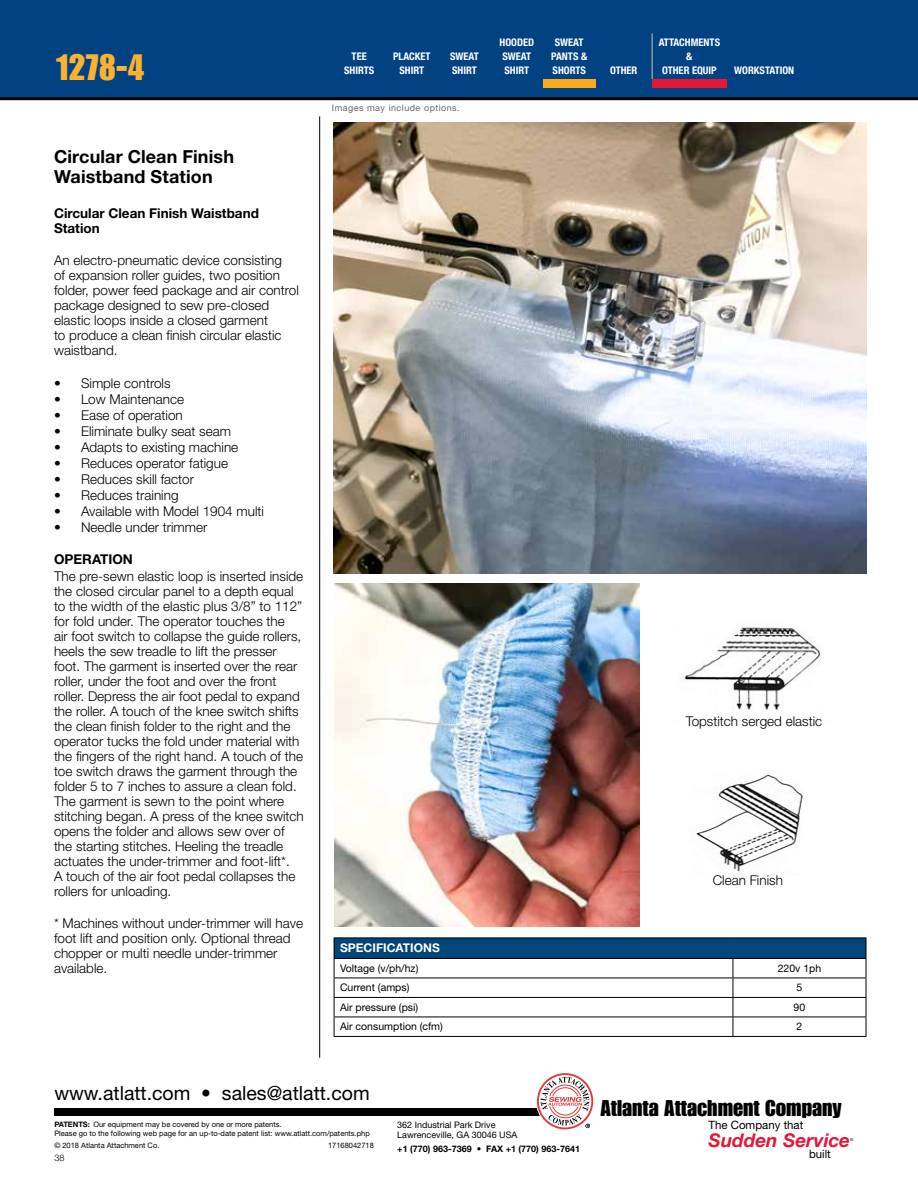
<style>
.page{position:relative;width:918px;height:1188px;background:#fff}
.page>*{position:absolute;margin:0;border:0;box-sizing:border-box;transform-origin:0 0}
.t1{font:36px "Impact LT Std";color:#fcb131}
.t2{font:22.35px "Impact LT Std";color:#000}
.t3{font:19.5px "Helvetica Neue LT Std";color:#000}
.t4{font:italic 700 18.9px "Helvetica Neue LT Std";color:#e31837}
.t5{font:700 18px/19.5px "Helvetica Neue LT Std";letter-spacing:.005em;color:#000}
.t6{font:300 13.5px/15px "Helvetica Neue LT Std";color:#000}
.t7{font:700 13.5px/15px "Helvetica Neue LT Std";color:#000}
.t8{font:700 12px "Helvetica Neue LT Std";color:#fff}
.t9{font:11.4px "Helvetica Neue LT Std";color:#000}
.t10{font:700 condensed 10.5px/13.6px "Helvetica Neue LT Std";color:#fff;text-align:center}
.t11{font:10.5px "Helvetica Neue LT Std";color:#000}
.t12{font:9px/10.5px "Helvetica Neue LT Std";color:#000}
.t13{font:700 9px "Helvetica Neue LT Std";color:#000}
.t14{font:9px "Helvetica Neue LT Std";letter-spacing:.05em;color:#636466}
.t15{font:300 9px "Helvetica Neue LT Std";color:#000}
.t16{font:7.5px/9px "Helvetica Neue LT Std";color:#000}
.t17{font:4.05px "Helvetica Neue LT Std";color:#000}
.s1{font-weight:700}
</style>
<div class="page">
<div style="left:0;top:0;width:918px;height:99px;background:#004282"></div>
<div style="left:54px;top:1108px;width:511px;height:8px;background:#000"></div>
<hr style="left:0;top:97px;width:918px;height:3px;background:#000">
<hr style="left:319px;top:116px;width:1px;height:942px;background:#000">
<svg style="left:537px;top:1073px;width:56px;height:56px"></svg>
<img style="left:334px;top:123px;width:532px;height:451px">
<div style="left:543px;top:79px;width:52px;height:9px;background:#fbaa19"></div>
<div style="left:652px;top:79px;width:75px;height:9px;background:#e31837"></div>
<hr style="left:651px;top:33px;width:2px;height:46px;background:#939598">
<img style="left:335px;top:583px;width:304px;height:343px">
<svg style="left:334px;top:938px;width:533px;height:99px"></svg>
<hr style="left:334px;top:958px;width:399px;height:1px;background:#000">
<hr style="left:733px;top:958px;width:133px;height:1px;background:#000">
<hr style="left:334px;top:1036px;width:399px;height:1px;background:#000">
<hr style="left:733px;top:1036px;width:133px;height:1px;background:#000">
<img style="left:696px;top:774px;width:107px;height:101px">
<img style="left:683px;top:627px;width:139px;height:84px">
<h1 class="t1" style="left:55px;top:46px;width:91px">1278-4</h1>
<h3 class="t5" style="left:54px;top:147px;width:182px">Circular Clean Finish<br>Waistband Station</h3>
<p class="t7" style="left:54px;top:206px;width:206px">Circular Clean Finish Waistband<br>Station</p>
<p class="t6" style="left:54px;top:253px;width:246px">An electro-pneumatic device consisting<br>of expansion roller guides, two position folder, power feed package and air control package designed to sew pre-closed elastic loops inside a closed garment<br>to produce a clean finish circular elastic waistband.</p>
<p class="t6" style="left:54px;top:375px;width:118px">• Simple controls</p>
<p class="t6" style="left:54px;top:391px;width:132px">• Low Maintenance</p>
<p class="t6" style="left:54px;top:407px;width:130px">• Ease of operation</p>
<p class="t6" style="left:54px;top:423px;width:179px">• Eliminate bulky seat seam</p>
<p class="t6" style="left:54px;top:439px;width:186px">• Adapts to existing machine</p>
<p class="t6" style="left:54px;top:455px;width:176px">• Reduces operator fatigue</p>
<p class="t6" style="left:54px;top:471px;width:142px">• Reduces skill factor</p>
<p class="t6" style="left:54px;top:488px;width:126px">• Reduces training</p>
<p class="t6" style="left:54px;top:504px;width:212px">• Available with Model 1904 multi</p>
<p class="t6" style="left:54px;top:520px;width:155px">• Needle under trimmer</p>
<p class="t7" style="left:54px;top:552px;width:80px">OPERATION</p>
<p class="t6" style="left:54px;top:568px;width:251px">The pre-sewn elastic loop is inserted inside the closed circular panel to a depth equal to the width of the elastic plus 3/8” to 112” for fold under. The operator touches the<br>air foot switch to collapse the guide rollers, heels the sew treadle to lift the presser foot. The garment is inserted over the rear roller, under the foot and over the front roller. Depress the air foot pedal to expand the roller. A touch of the knee switch shifts the clean finish folder to the right and the operator tucks the fold under material with the fingers of the right hand. A touch of the toe switch draws the garment through the folder 5 to 7 inches to assure a clean fold.<br>The garment is sewn to the point where stitching began. A press of the knee switch opens the folder and allows sew over of the starting stitches. Heeling the treadle actuates the under-trimmer and foot-lift*.<br>A touch of the air foot pedal collapses the rollers for unloading.</p>
<p class="t6" style="left:54px;top:915px;width:251px">* Machines without under-trimmer will have foot lift and position only. Optional thread chopper or multi needle under-trimmer available.</p>
<p class="t10" style="left:344px;top:49px;width:32px">TEE<br>SHIRTS</p>
<p class="t10" style="left:393px;top:49px;width:39px">PLACKET<br>SHIRT</p>
<p class="t10" style="left:450px;top:49px;width:30px;text-align:left">SWEAT<br>SHIRT</p>
<p class="t14" style="left:332px;top:103px;width:129px">Images may include options.</p>
<p class="t10" style="left:500px;top:36px;width:36px;text-align:left">HOODED<br>SWEAT<br>SHIRT</p>
<p class="t10" style="left:551px;top:36px;width:37px">SWEAT<br>PANTS &amp;<br>SHORTS</p>
<p class="t10" style="left:610px;top:63px;width:29px">OTHER</p>
<p class="t10" style="left:659px;top:36px;width:63px">ATTACHMENTS &amp;</p>
<p class="t10" style="left:662px;top:63px;width:56px">OTHER EQUIP</p>
<p class="t10" style="left:734px;top:63px;width:62px">WORKSTATION</p>
<p class="t6" style="left:686px;top:713px;width:138px">Topstitch serged elastic</p>
<p class="t6" style="left:713px;top:873px;width:72px">Clean Finish</p>
<p class="t8" style="left:340px;top:941px;width:101px">SPECIFICATIONS</p>
<p class="t11" style="left:340px;top:962px;width:80px">Voltage (v/ph/hz)</p>
<p class="t11" style="left:778px;top:962px;width:45px">220v 1ph</p>
<p class="t11" style="left:340px;top:981px;width:71px">Current (amps)</p>
<p class="t11" style="left:797px;top:981px;width:7px">5</p>
<p class="t11" style="left:340px;top:1001px;width:80px">Air pressure (psi)</p>
<p class="t11" style="left:794px;top:1001px;width:13px">90</p>
<p class="t11" style="left:340px;top:1020px;width:104px">Air consumption (cfm)</p>
<p class="t11" style="left:797px;top:1020px;width:7px">2</p>
<h3 class="t3" style="left:54px;top:1081px;width:317px">www.atlatt.com • sales@atlatt.com</h3>
<p class="t16" style="left:54px;top:1119px;width:317px"><span class="s1">PATENTS:</span> Our equipment may be covered by one or more patents.<br>Please go to the following web page for an up-to-date patent list: www.atlatt.com/patents.php</p>
<p class="t16" style="left:54px;top:1140px;width:107px">© 2018 Atlanta Attachment Co.</p>
<p class="t16" style="left:328px;top:1140px;width:47px">17168042718</p>
<p class="t15" style="left:54px;top:1153px;width:12px">38</p>
<p class="t12" style="left:397px;top:1119px;width:122px">362 Industrial Park Drive<br>Lawrenceville, GA 30046 USA</p>
<p class="t13" style="left:397px;top:1143px;width:184px">+1 (770) 963-7369 • FAX +1 (770) 963-7641</p>
<h2 class="t2" style="left:600px;top:1095px;width:243px">Atlanta Attachment Company</h2>
<p class="t9" style="left:708px;top:1119px;width:96px">The Company that</p>
<h3 class="t4" style="left:708px;top:1128px;width:143px">Sudden Service</h3>
<p class="t17" style="left:850px;top:1137px;width:5px">®</p>
<p class="t9" style="left:809px;top:1147px;width:23px">built</p>
</div>
